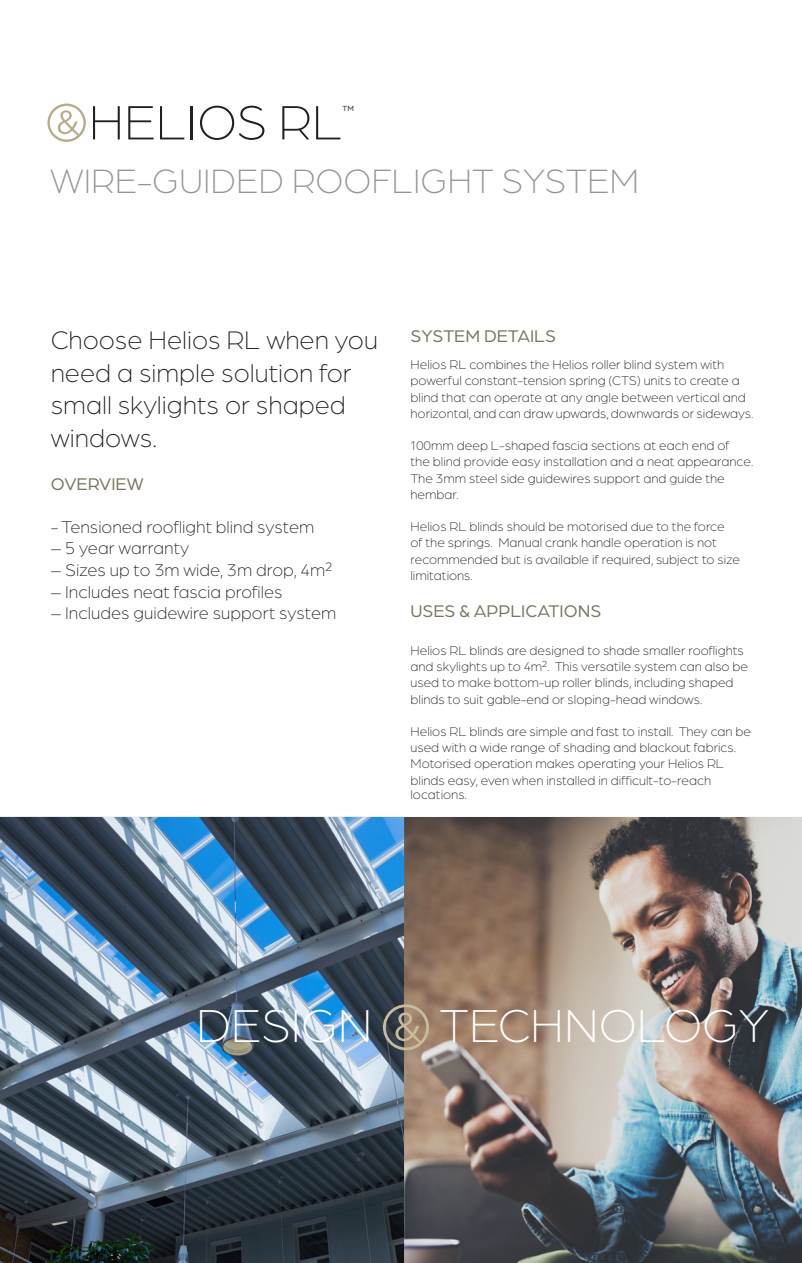
<style>
.page{position:relative;width:802px;height:1263px;background:#fff}
.page>*{position:absolute;margin:0;border:0;box-sizing:border-box;transform-origin:0 0}
.t1{font:300 51.3px "Arboria";color:#231f20}
.t2{font:300 49.2px "Arboria";color:#fff}
.t3{font:300 36px "Arboria";color:#939598}
.Body_text_style{font:300 27px/32.4px "Arboria";color:#231f20}
.Body_text_style-2{font:300 18px "Arboria";color:#231f20}
.Sub_heading{font:18px "Arboria";color:#7b7662}
.Intro_text_style{font:18px "Arboria";color:#7b7662}
.Body_text_style-3{font:300 13.5px/16.2px "Arboria";color:#231f20}
.t4{font:7.8px "Arboria";color:#231f20}
</style>
<div class="page">
<img style="left:404px;top:817px;width:397px;height:446px">
<svg style="left:0;top:817px;width:404px;height:446px;background:#536678"></svg>
<svg style="left:383px;top:1004px;width:46px;height:46px;background:#867b6d"></svg>
<svg style="left:47px;top:104px;width:39px;height:38px"></svg>
<p class="t1" style="left:89px;top:90px;width:255px">HELIOS RL</p>
<p class="t4" style="left:342px;top:104px;width:13px">TM</p>
<p class="t3" style="left:50px;top:158px;width:590px">WIRE-GUIDED ROOFLIGHT SYSTEM</p>
<p class="Body_text_style" style="left:51px;top:323px;width:329px">Choose Helios RL when you need a simple solution for small skylights or shaped windows.</p>
<p class="Intro_text_style" style="left:51px;top:472px;width:94px">OVERVIEW</p>
<p class="Body_text_style-2" style="left:51px;top:515px;width:265px">- Tensioned rooflight blind system</p>
<p class="Body_text_style-2" style="left:51px;top:537px;width:140px">– 5 year warranty</p>
<p class="Body_text_style-2" style="left:51px;top:559px;width:283px">– Sizes up to 3m wide, 3m drop, 4m²</p>
<p class="Body_text_style-2" style="left:51px;top:580px;width:233px">– Includes neat fascia profiles</p>
<p class="Body_text_style-2" style="left:51px;top:602px;width:287px">– Includes guidewire support system</p>
<p class="Sub_heading" style="left:410px;top:324px;width:147px">SYSTEM DETAILS</p>
<p class="Body_text_style-3" style="left:410px;top:356px;width:344px">Helios RL combines the Helios roller blind system with powerful constant-tension spring (CTS) units to create a blind that can operate at any angle between vertical and horizontal, and can draw upwards, downwards or sideways.</p>
<p class="Body_text_style-3" style="left:410px;top:437px;width:344px">100mm deep L-shaped fascia sections at each end of<br>the blind provide easy installation and a neat appearance.<br>The 3mm steel side guidewires support and guide the hembar.</p>
<p class="Body_text_style-3" style="left:410px;top:518px;width:331px">Helios RL blinds should be motorised due to the force of the springs. Manual crank handle operation is not recommended but is available if required, subject to size limitations.</p>
<p class="Sub_heading" style="left:410px;top:600px;width:192px">USES &amp; APPLICATIONS</p>
<p class="Body_text_style-3" style="left:410px;top:642px;width:339px">Helios RL blinds are designed to shade smaller rooflights and skylights up to 4m². This versatile system can also be used to make bottom-up roller blinds, including shaped blinds to suit gable-end or sloping-head windows.</p>
<p class="Body_text_style-3" style="left:410px;top:723px;width:342px">Helios RL blinds are simple and fast to install. They can be used with a wide range of shading and blackout fabrics.</p>
<p class="Body_text_style-3" style="left:410px;top:755px;width:315px">Motorised operation makes operating your Helios RL blinds easy, even when installed in difficult-to-reach</p>
<p class="Body_text_style-3" style="left:410px;top:786px;width:58px">locations.</p>
<p class="t2" style="left:196px;top:995px;width:178px">DESIGN</p>
<p class="t2" style="left:439px;top:995px;width:331px">TECHNOLOGY</p>
</div>
